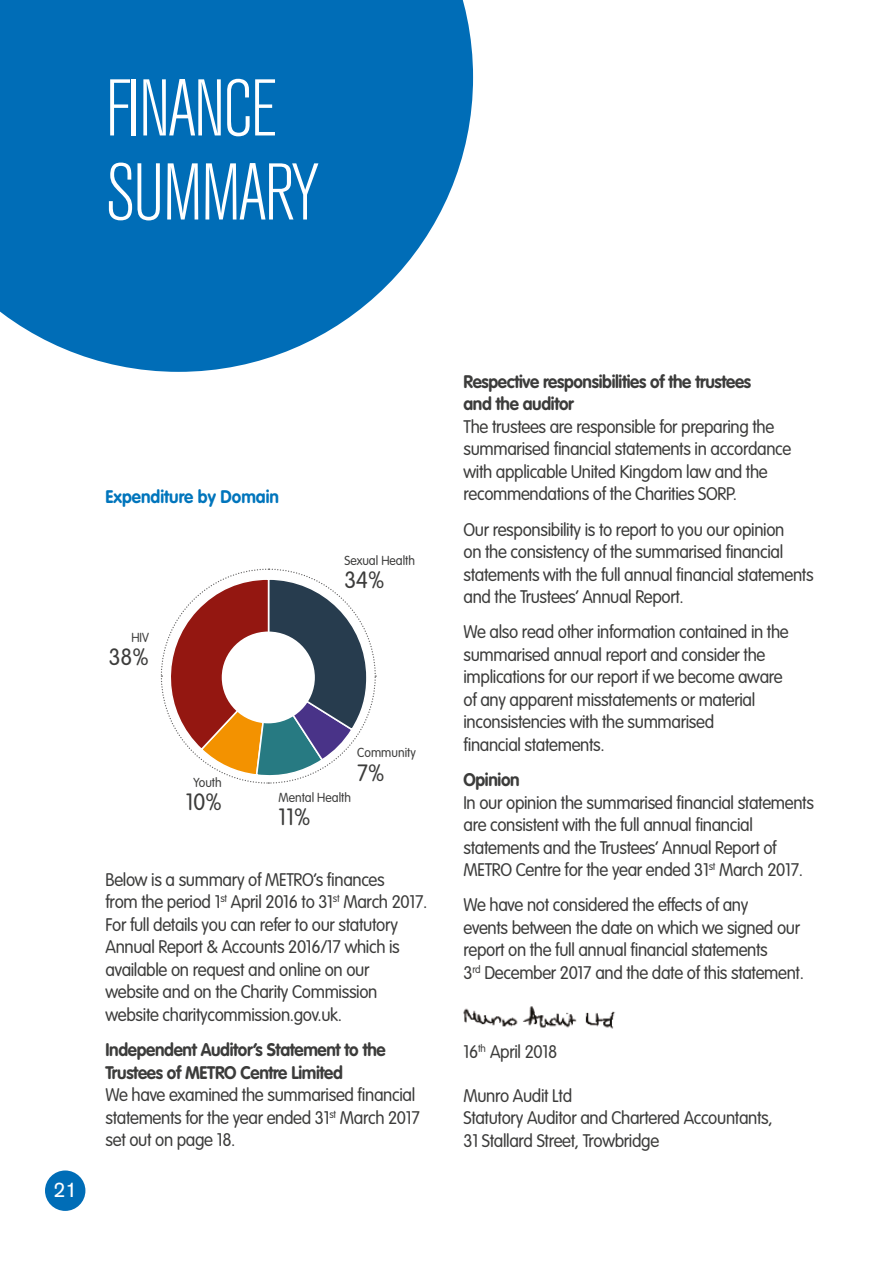
<style>
.page{position:relative;width:893px;height:1263px;background:#fff}
.page>*{position:absolute;margin:0;border:0;box-sizing:border-box;transform-origin:0 0}
.t1{font:300 condensed 79.5px/84px "Akzidenz Grotesk BE";letter-spacing:-.035em;color:#fff}
.t2{font:300 23.25px "VAG Rounded";color:#3c3c3b;scale:.95 1}
.t3{font:21px "Akzidenz Grotesk";color:#fff}
.t4{font:300 18px/22.5px "VAG Rounded";letter-spacing:-.02em;color:#3c3c3b;scale:.95 1}
.t5{font:700 18px/22.5px "VAG Rounded";letter-spacing:-.02em;color:#3c3c3b;scale:.95 1}
.t6{font:700 18px "VAG Rounded";color:#0075bc;scale:.95 1}
.t7{font:300 12.9px "VAG Rounded";color:#3c3c3b;scale:.95 1}
</style>
<div class="page">
<div style="left:45px;top:1170px;width:40px;height:41px;background:#006db7;border-radius:50%"></div>
<svg style="left:0;top:0;width:473px;height:372px;background:#1b7cbe"></svg>
<svg style="left:160px;top:568px;width:216px;height:216px"></svg>
<img style="left:463px;top:1006px;width:153px;height:23px">
<div style="left:222px;top:631px;width:93px;height:92px;background:#fff;border-radius:50%"></div>
<h1 class="t1" style="left:106px;top:68px;width:215px">FINANCE<br>SUMMARY</h1>
<p class="t6" style="left:106px;top:486px;width:184px">Expenditure by Domain</p>
<p class="t7" style="left:131px;top:630px;width:20px">HIV</p>
<p class="t2" style="left:109px;top:644px;width:44px">38%</p>
<p class="t7" style="left:344px;top:553px;width:76px">Sexual Health</p>
<p class="t2" style="left:344px;top:567px;width:44px">34%</p>
<p class="t3" style="left:54px;top:1177px;width:25px">21</p>
<p class="t7" style="left:194px;top:775px;width:31px">Youth</p>
<p class="t2" style="left:186px;top:788px;width:39px">10%</p>
<p class="t7" style="left:357px;top:745px;width:63px">Community</p>
<p class="t2" style="left:357px;top:759px;width:30px">7%</p>
<p class="t7" style="left:279px;top:790px;width:78px">Mental Health</p>
<p class="t2" style="left:279px;top:803px;width:35px">11%</p>
<p class="t4" style="left:106px;top:868px;width:340px">Below is a summary of METRO’s finances<br>from the period 1<sup>st</sup> April 2016 to 31<sup>st</sup> March 2017.<br>For full details you can refer to our statutory Annual Report &amp; Accounts 2016/17 which is available on request and online on our<br>website and on the Charity Commission website charitycommission.gov.uk.</p>
<p class="t5" style="left:106px;top:1038px;width:296px">Independent Auditor’s Statement to the<br>Trustees of METRO Centre Limited</p>
<p class="t4" style="left:106px;top:1083px;width:332px">We have examined the summarised financial statements for the year ended 31<sup>st</sup> March 2017 set out on page 18.</p>
<p class="t5" style="left:463px;top:370px;width:304px">Respective responsibilities of the trustees and the auditor</p>
<p class="t4" style="left:463px;top:415px;width:347px">The trustees are responsible for preparing the summarised financial statements in accordance with applicable United Kingdom law and the recommendations of the Charities SORP.</p>
<p class="t4" style="left:463px;top:518px;width:370px">Our responsibility is to report to you our opinion<br>on the consistency of the summarised financial statements with the full annual financial statements and the Trustees’ Annual Report.</p>
<p class="t4" style="left:463px;top:621px;width:344px">We also read other information contained in the summarised annual report and consider the implications for our report if we become aware of any apparent misstatements or material inconsistencies with the summarised<br>financial statements.</p>
<p class="t5" style="left:463px;top:768px;width:61px">Opinion</p>
<p class="t4" style="left:463px;top:791px;width:370px">In our opinion the summarised financial statements are consistent with the full annual financial statements and the Trustees’ Annual Report of METRO Centre for the year ended 31<sup>st</sup> March 2017.</p>
<p class="t4" style="left:463px;top:894px;width:360px">We have not considered the effects of any<br>events between the date on which we signed our report on the full annual financial statements<br>3<sup>rd</sup> December 2017 and the date of this statement.</p>
<p class="t4" style="left:463px;top:1040px;width:100px">16<sup>th</sup> April 2018</p>
<p class="t4" style="left:463px;top:1084px;width:327px">Munro Audit Ltd<br>Statutory Auditor and Chartered Accountants,<br>31 Stallard Street, Trowbridge</p>
</div>
